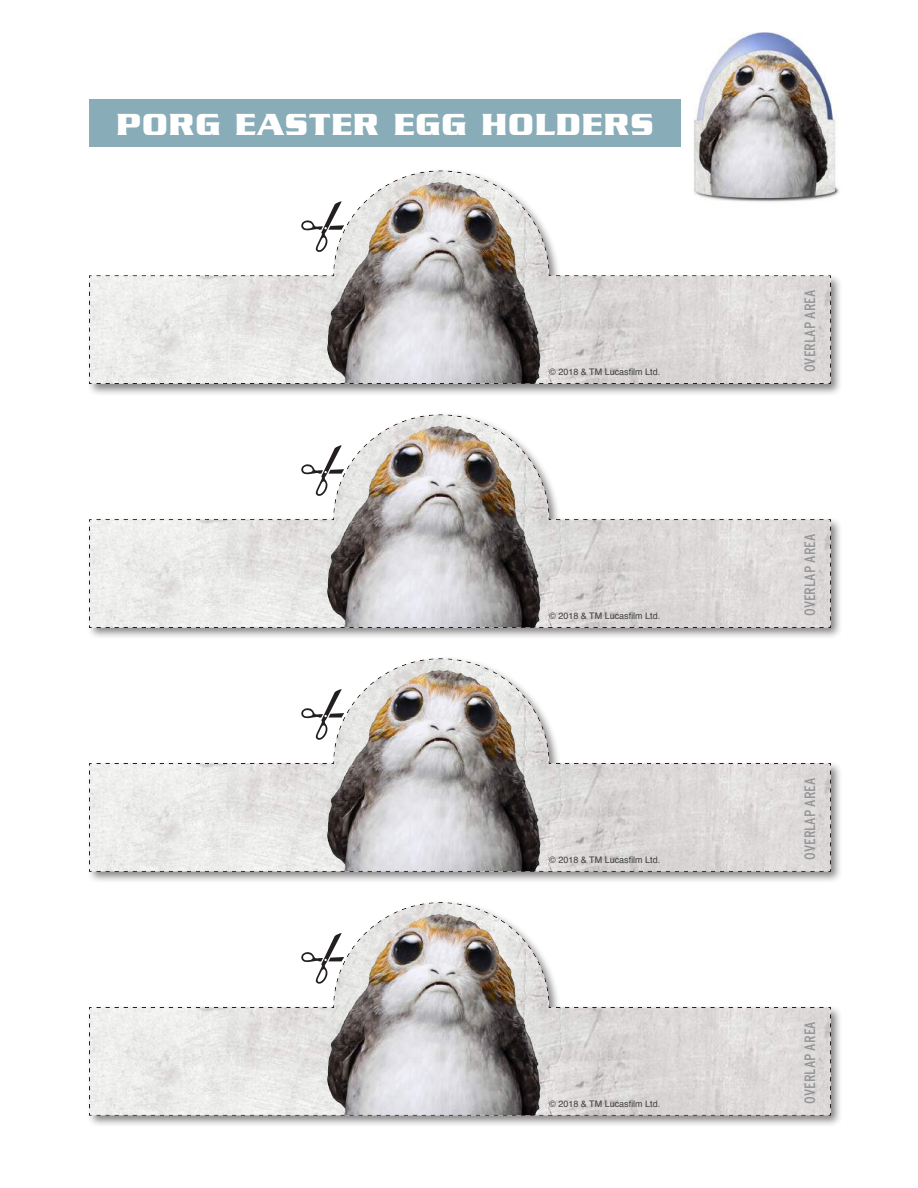
<style>
.page{position:relative;width:918px;height:1188px;background:#fff}
.page>*{position:absolute;margin:0;border:0;box-sizing:border-box;transform-origin:0 0}
.t1{font:700 33px "Serpentine";letter-spacing:.03em;color:#fff}
.t2{font:condensed 15px "Interstate";color:#939598}
.t3{font:9px "Helvetica";color:#3e3e3f}
</style>
<div class="page">
<div style="left:89px;top:99px;width:595px;height:47px;background:#88acb8"></div>
<div style="left:86px;top:412px;width:757px;height:228px;background:#231f20;opacity:.55"></div>
<div style="left:88px;top:415px;width:744px;height:214px;background:#231f20;opacity:.75"></div>
<svg style="left:301px;top:445px;width:60px;height:68px"></svg>
<div style="left:86px;top:168px;width:757px;height:228px;background:#231f20;opacity:.55"></div>
<div style="left:88px;top:171px;width:744px;height:214px;background:#231f20;opacity:.75"></div>
<svg style="left:301px;top:201px;width:60px;height:68px"></svg>
<div style="left:86px;top:900px;width:757px;height:227px;background:#231f20;opacity:.55"></div>
<div style="left:88px;top:903px;width:744px;height:214px;background:#231f20;opacity:.75"></div>
<svg style="left:301px;top:933px;width:60px;height:68px"></svg>
<div style="left:86px;top:656px;width:757px;height:228px;background:#231f20;opacity:.55"></div>
<div style="left:88px;top:659px;width:744px;height:214px;background:#231f20;opacity:.75"></div>
<svg style="left:301px;top:689px;width:60px;height:68px"></svg>
<img style="left:681px;top:32px;width:162px;height:177px">
<h1 class="t1" style="left:117px;top:105px;width:539px">PORG EASTER EGG HOLDERS</h1>
<p class="t3" style="left:549px;top:365px;width:113px">© 2018 &amp; TM Lucasfilm Ltd.</p>
<p class="t3" style="left:549px;top:609px;width:113px">© 2018 &amp; TM Lucasfilm Ltd.</p>
<p class="t3" style="left:549px;top:853px;width:113px">© 2018 &amp; TM Lucasfilm Ltd.</p>
<p class="t3" style="left:549px;top:1097px;width:113px">© 2018 &amp; TM Lucasfilm Ltd.</p>
<h2 class="t2" style="left:802px;top:372px;width:84px;rotate:-90deg">OVERLAP AREA</h2>
<h2 class="t2" style="left:802px;top:616px;width:84px;rotate:-90deg">OVERLAP AREA</h2>
<h2 class="t2" style="left:802px;top:860px;width:84px;rotate:-90deg">OVERLAP AREA</h2>
<h2 class="t2" style="left:802px;top:1104px;width:84px;rotate:-90deg">OVERLAP AREA</h2>
</div>
